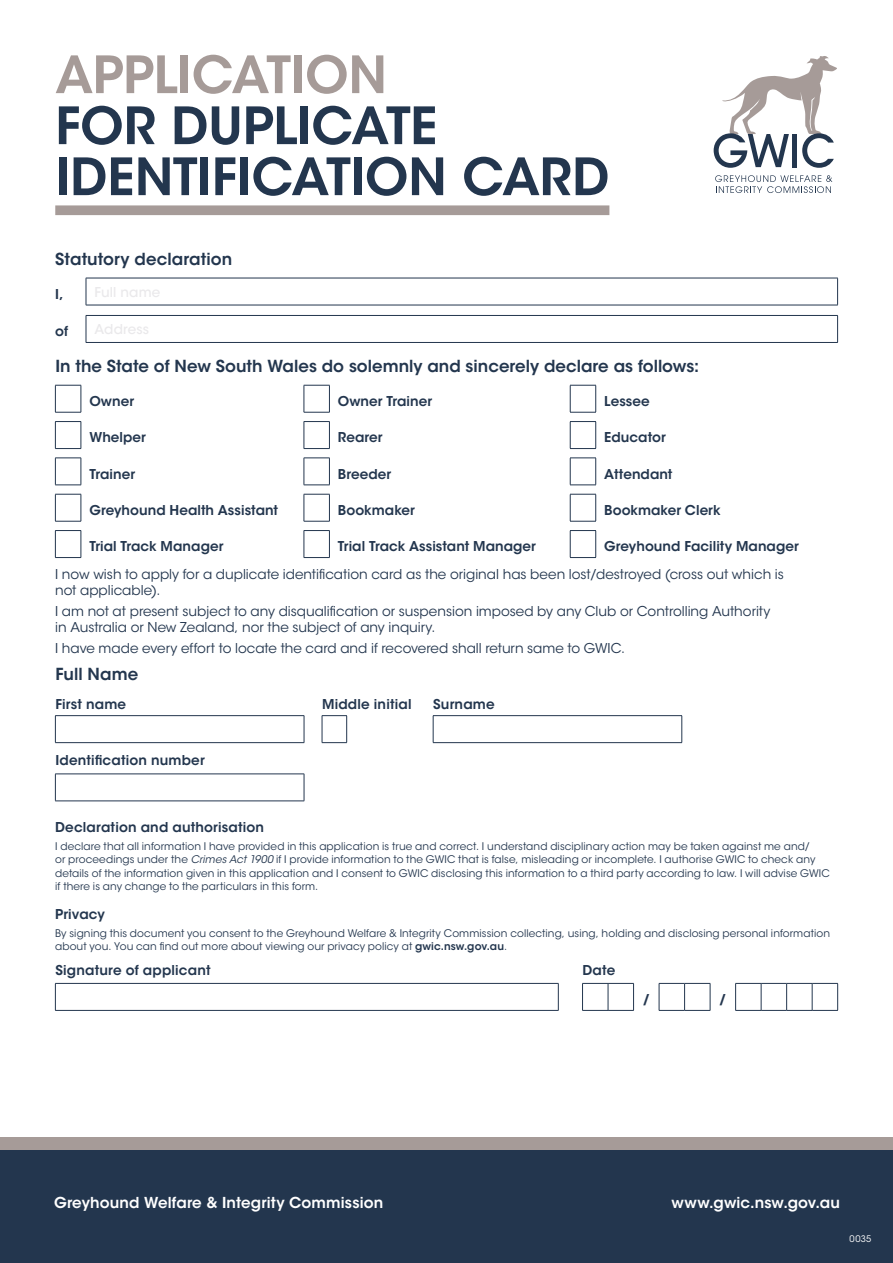
<style>
.page{position:relative;width:893px;height:1263px;background:#fff}
.page>*{position:absolute;margin:0;border:0;box-sizing:border-box;transform-origin:0 0}
.t1{font:600 51px/51px "ITC Avant Garde Std";letter-spacing:-.005em;color:#23364e}
.t2{font:600 51px "ITC Avant Garde Std";letter-spacing:-.01em;color:#a69b98}
.t3{font:600 16.5px "ITC Avant Garde Std";color:#23364e}
.t4{font:600 15px "ITC Avant Garde Std";letter-spacing:.01em;color:#fff}
.t5{font:13.5px/16.5px "ITC Avant Garde Std";color:#23364e}
.t6{font:600 13.5px "ITC Avant Garde Std";letter-spacing:.005em;color:#23364e}
.t7{font:500 13.5px "ITC Avant Garde Std";letter-spacing:.01em;color:#eae9eb}
.t8{font:10.5px/13.5px "ITC Avant Garde Std";letter-spacing:.01em;color:#23364e}
.t9{font:9px "ITC Avant Garde Std";color:#fff}
.s1{font-style:italic}
.s2{font-weight:600}
</style>
<div class="page">
<svg style="left:715px;top:175px;width:117px;height:18px"></svg>
<svg style="left:714px;top:56px;width:123px;height:112px"></svg>
<div style="left:0;top:1149px;width:893px;height:114px;background:#23364e"></div>
<div style="left:0;top:1137px;width:893px;height:12px;background:#a69b98"></div>
<hr style="left:86px;top:315px;width:752px;height:1px;background:#23364e">
<svg style="left:86px;top:316px;width:1px;height:26px"></svg>
<svg style="left:837px;top:316px;width:1px;height:26px"></svg>
<hr style="left:86px;top:342px;width:752px;height:1px;background:#23364e">
<hr style="left:86px;top:278px;width:752px;height:1px;background:#23364e">
<svg style="left:86px;top:278px;width:1px;height:27px"></svg>
<svg style="left:837px;top:278px;width:1px;height:27px"></svg>
<hr style="left:86px;top:305px;width:752px;height:1px;background:#23364e">
<svg style="left:55px;top:385px;width:27px;height:28px"></svg>
<svg style="left:304px;top:385px;width:26px;height:28px"></svg>
<svg style="left:570px;top:385px;width:26px;height:28px"></svg>
<svg style="left:55px;top:458px;width:27px;height:28px"></svg>
<svg style="left:55px;top:530px;width:27px;height:28px"></svg>
<svg style="left:304px;top:458px;width:26px;height:28px"></svg>
<svg style="left:304px;top:530px;width:26px;height:28px"></svg>
<svg style="left:570px;top:458px;width:26px;height:28px"></svg>
<svg style="left:55px;top:494px;width:27px;height:28px"></svg>
<svg style="left:304px;top:494px;width:26px;height:28px"></svg>
<svg style="left:570px;top:494px;width:26px;height:28px"></svg>
<svg style="left:570px;top:530px;width:26px;height:28px"></svg>
<svg style="left:570px;top:421px;width:26px;height:28px"></svg>
<svg style="left:304px;top:421px;width:26px;height:28px"></svg>
<svg style="left:55px;top:421px;width:27px;height:28px"></svg>
<hr style="left:55px;top:774px;width:249px;height:1px;background:#23364e">
<svg style="left:55px;top:774px;width:1px;height:27px"></svg>
<svg style="left:304px;top:774px;width:1px;height:27px"></svg>
<hr style="left:55px;top:801px;width:249px;height:1px;background:#23364e">
<hr style="left:55px;top:715px;width:249px;height:1px;background:#23364e">
<svg style="left:55px;top:716px;width:1px;height:26px"></svg>
<svg style="left:304px;top:716px;width:1px;height:26px"></svg>
<hr style="left:55px;top:742px;width:249px;height:1px;background:#23364e">
<svg style="left:322px;top:715px;width:25px;height:28px"></svg>
<hr style="left:433px;top:715px;width:249px;height:1px;background:#23364e">
<svg style="left:433px;top:716px;width:1px;height:26px"></svg>
<svg style="left:681px;top:716px;width:1px;height:26px"></svg>
<hr style="left:433px;top:742px;width:249px;height:1px;background:#23364e">
<svg style="left:659px;top:983px;width:52px;height:28px"></svg>
<svg style="left:735px;top:983px;width:103px;height:28px"></svg>
<hr style="left:55px;top:983px;width:504px;height:1px;background:#23364e">
<svg style="left:55px;top:984px;width:1px;height:26px"></svg>
<svg style="left:558px;top:984px;width:1px;height:26px"></svg>
<hr style="left:55px;top:1010px;width:504px;height:1px;background:#23364e">
<svg style="left:582px;top:983px;width:52px;height:28px"></svg>
<div style="left:55px;top:205px;width:554px;height:10px;background:#a69b98"></div>
<h1 class="t2" style="left:55px;top:42px;width:333px">APPLICATION</h1>
<h1 class="t1" style="left:55px;top:100px;width:556px">FOR DUPLICATE<br>IDENTIFICATION CARD</h1>
<h2 class="t3" style="left:55px;top:248px;width:178px">Statutory declaration</h2>
<p class="t6" style="left:55px;top:285px;width:10px">I,</p>
<p class="t7" style="left:94px;top:283px;width:67px">Full name</p>
<p class="t6" style="left:55px;top:323px;width:15px">of</p>
<p class="t7" style="left:94px;top:321px;width:56px">Address</p>
<h2 class="t3" style="left:55px;top:356px;width:645px">In the State of New South Wales do solemnly and sincerely declare as follows:</h2>
<p class="t6" style="left:89px;top:392px;width:46px">Owner</p>
<p class="t6" style="left:338px;top:392px;width:96px">Owner Trainer</p>
<p class="t6" style="left:604px;top:392px;width:47px">Lessee</p>
<p class="t6" style="left:89px;top:429px;width:58px">Whelper</p>
<p class="t6" style="left:338px;top:429px;width:46px">Rearer</p>
<p class="t6" style="left:604px;top:429px;width:63px">Educator</p>
<p class="t6" style="left:89px;top:465px;width:47px">Trainer</p>
<p class="t6" style="left:338px;top:465px;width:55px">Breeder</p>
<p class="t6" style="left:604px;top:465px;width:70px">Attendant</p>
<p class="t6" style="left:89px;top:501px;width:190px">Greyhound Health Assistant</p>
<p class="t6" style="left:338px;top:501px;width:78px">Bookmaker</p>
<p class="t6" style="left:604px;top:501px;width:118px">Bookmaker Clerk</p>
<p class="t6" style="left:89px;top:538px;width:135px">Trial Track Manager</p>
<p class="t6" style="left:338px;top:538px;width:199px">Trial Track Assistant Manager</p>
<p class="t6" style="left:604px;top:538px;width:196px">Greyhound Facility Manager</p>
<p class="t5" style="left:55px;top:565px;width:730px">I now wish to apply for a duplicate identification card as the original has been lost/destroyed (cross out which is not applicable).</p>
<p class="t5" style="left:55px;top:603px;width:717px">I am not at present subject to any disqualification or suspension imposed by any Club or Controlling Authority in Australia or New Zealand, nor the subject of any inquiry.</p>
<p class="t5" style="left:55px;top:640px;width:571px">I have made every effort to locate the card and if recovered shall return same to GWIC.</p>
<h2 class="t3" style="left:55px;top:664px;width:84px">Full Name</h2>
<p class="t6" style="left:55px;top:696px;width:72px">First name</p>
<p class="t6" style="left:322px;top:696px;width:91px">Middle initial</p>
<p class="t6" style="left:433px;top:696px;width:63px">Surname</p>
<p class="t6" style="left:55px;top:752px;width:151px">Identification number</p>
<p class="t6" style="left:55px;top:818px;width:210px">Declaration and authorisation</p>
<p class="t8" style="left:55px;top:839px;width:776px">I declare that all information I have provided in this application is true and correct. I understand disciplinary action may be taken against me and/<br>or proceedings under the <span class="s1">Crimes Act 1900</span> if I provide information to the GWIC that is false, misleading or incomplete. I authorise GWIC to check any details of the information given in this application and I consent to GWIC disclosing this information to a third party according to law. I will advise GWIC if there is any change to the particulars in this form.</p>
<p class="t6" style="left:55px;top:905px;width:51px">Privacy</p>
<p class="t8" style="left:55px;top:926px;width:776px">By signing this document you consent to the Greyhound Welfare &amp; Integrity Commission collecting, using, holding and disclosing personal information about you. You can find out more about viewing our privacy policy at <span class="s2">gwic.nsw.gov.au</span>.</p>
<p class="t6" style="left:55px;top:961px;width:157px">Signature of applicant</p>
<p class="t6" style="left:582px;top:961px;width:34px">Date</p>
<p class="t6" style="left:642px;top:990px;width:9px">/</p>
<p class="t6" style="left:719px;top:990px;width:9px">/</p>
<h3 class="t4" style="left:54px;top:1193px;width:331px">Greyhound Welfare &amp; Integrity Commission</h3>
<h3 class="t4" style="left:672px;top:1193px;width:170px">www.gwic.nsw.gov.au</h3>
<p class="t9" style="left:850px;top:1233px;width:23px">0035</p>
</div>
